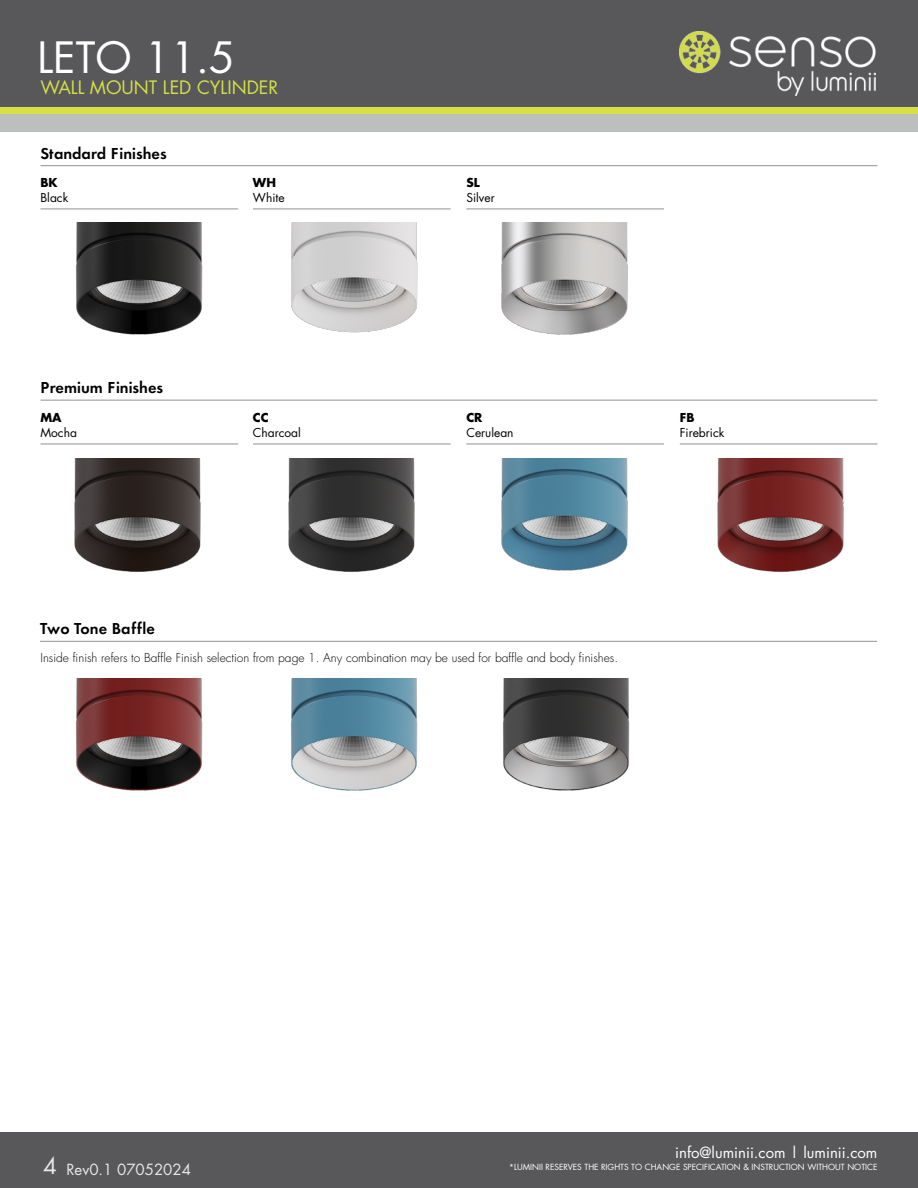
<style>
.page{position:relative;width:918px;height:1188px;background:#fff}
.page>*{position:absolute;margin:0;border:0;box-sizing:border-box;transform-origin:0 0}
.t1{font:42px "Futura";color:#fff}
.t2{font:22.5px "Futura";color:#e6e7e8}
.t3{font:18px "Futura";color:#d5df45}
.t4{font:16.5px "Futura Demi Bold DTC";color:#000}
.t5{font:15px "Futura";color:#fff}
.t6{font:15px "Futura";color:#e6e7e8}
.t7{font:300 12px "Futura";color:#000}
.t8{font:12px "Futura";color:#000}
.t9{font:700 12px "Futura";color:#000}
.t10{font:8.25px "Futura";color:#fff}
</style>
<div class="page">
<div style="left:0;top:107px;width:918px;height:13px;background:#d6e045"></div>
<div style="left:0;top:0;width:918px;height:107px;background:#58585a"></div>
<div style="left:0;top:114px;width:918px;height:18px;background:#bdbfbf"></div>
<div style="left:0;top:1132px;width:918px;height:56px;background:#58585a"></div>
<hr style="left:40px;top:400px;width:838px;height:1px;background:#939191">
<hr style="left:466px;top:444px;width:198px;height:1px;background:#93918f">
<hr style="left:680px;top:444px;width:197px;height:1px;background:#93918f">
<hr style="left:253px;top:444px;width:198px;height:1px;background:#93918f">
<hr style="left:40px;top:444px;width:198px;height:1px;background:#93918f">
<img style="left:76px;top:223px;width:127px;height:112px">
<hr style="left:466px;top:209px;width:198px;height:1px;background:#93918f">
<hr style="left:253px;top:209px;width:198px;height:1px;background:#93918f">
<hr style="left:40px;top:209px;width:198px;height:1px;background:#93918f">
<hr style="left:40px;top:165px;width:838px;height:1px;background:#939191">
<img style="left:501px;top:223px;width:127px;height:112px">
<img style="left:291px;top:223px;width:127px;height:110px">
<img style="left:74px;top:458px;width:127px;height:114px">
<img style="left:501px;top:458px;width:127px;height:113px">
<img style="left:288px;top:458px;width:127px;height:114px">
<img style="left:717px;top:458px;width:127px;height:114px">
<hr style="left:40px;top:641px;width:837px;height:1px;background:#939191">
<img style="left:291px;top:679px;width:127px;height:112px">
<img style="left:503px;top:679px;width:127px;height:112px">
<img style="left:76px;top:679px;width:127px;height:112px">
<img style="left:680px;top:32px;width:196px;height:63px">
<h1 class="t1" style="left:38px;top:29px;width:199px">LETO 11.5</h1>
<h3 class="t3" style="left:40px;top:75px;width:239px">WALL MOUNT LED CYLINDER</h3>
<h3 class="t4" style="left:40px;top:143px;width:128px">Standard Finishes</h3>
<p class="t9" style="left:40px;top:175px;width:19px">BK</p>
<p class="t8" style="left:40px;top:189px;width:29px">Black</p>
<h3 class="t4" style="left:40px;top:378px;width:124px">Premium Finishes</h3>
<p class="t9" style="left:40px;top:410px;width:23px">MA</p>
<p class="t8" style="left:40px;top:424px;width:38px">Mocha</p>
<p class="t9" style="left:253px;top:175px;width:25px">WH</p>
<p class="t8" style="left:253px;top:189px;width:33px">White</p>
<p class="t9" style="left:253px;top:410px;width:17px">CC</p>
<p class="t8" style="left:253px;top:424px;width:49px">Charcoal</p>
<p class="t9" style="left:466px;top:175px;width:15px">SL</p>
<p class="t8" style="left:466px;top:189px;width:30px">Silver</p>
<p class="t9" style="left:466px;top:410px;width:18px">CR</p>
<p class="t8" style="left:466px;top:424px;width:49px">Cerulean</p>
<p class="t9" style="left:680px;top:410px;width:16px">FB</p>
<p class="t8" style="left:680px;top:424px;width:46px">Firebrick</p>
<h3 class="t4" style="left:40px;top:619px;width:117px">Two Tone Baffle</h3>
<p class="t7" style="left:40px;top:650px;width:579px">Inside finish refers to Baffle Finish selection from page 1. Any combination may be used for baffle and body finishes.</p>
<p class="t5" style="left:675px;top:1142px;width:204px">info@luminii.com | luminii.com</p>
<h2 class="t2" style="left:43px;top:1150px;width:15px">4</h2>
<p class="t10" style="left:509px;top:1162px;width:370px">*LUMINII RESERVES THE RIGHTS TO CHANGE SPECIFICATION &amp; INSTRUCTION WITHOUT NOTICE</p>
<p class="t6" style="left:67px;top:1159px;width:126px">Rev0.1 07052024</p>
</div>
